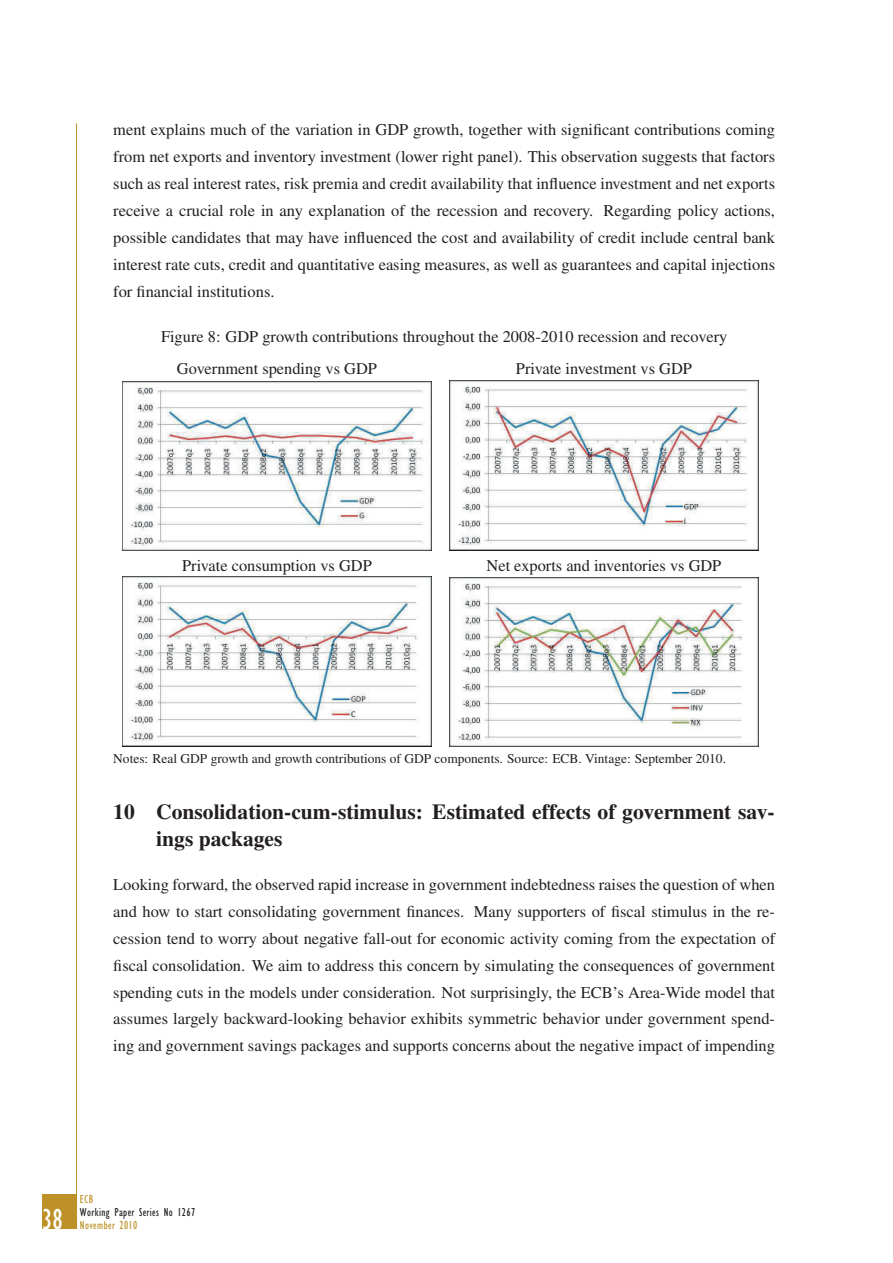
<style>
.page{position:relative;width:893px;height:1263px;background:#fff}
.page>*{position:absolute;margin:0;border:0;box-sizing:border-box;transform-origin:0 0}
.t1{font:condensed 30px "Gill Sans Myriad";color:#fff;scale:.95 1}
.t2{font:500 21.45px/26.8px "Nimbus Rom No 9 L";color:#231f20}
.t3{font:16.5px/26.8px "Nimbus Rom No 9 L";color:#231f20;text-align:justify}
.t4{font:16.35px/32px "Nimbus Rom No 9 L";color:#231f20}
.t5{font:13.5px "Nimbus Rom No 9 L";color:#231f20}
.t6{font:condensed 12px "Gill Sans Myriad";letter-spacing:.035em;color:#231f20;scale:.95 1}
.t7{font:condensed 12px "Gill Sans Myriad";letter-spacing:.035em;color:#bd9128;scale:.95 1}
</style>
<div class="page">
<div style="left:43px;top:1195px;width:34px;height:34px;background:#bd9128"></div>
<hr style="left:76px;top:123px;width:1px;height:1106px;background:#bd9128">
<img style="left:122px;top:382px;width:309px;height:168px">
<img style="left:450px;top:380px;width:308px;height:170px">
<img style="left:122px;top:577px;width:309px;height:170px">
<img style="left:450px;top:578px;width:308px;height:169px">
<p class="t3" style="left:113px;top:118px;width:663px">ment explains much of the variation in GDP growth, together with significant contributions coming from net exports and inventory investment (lower right panel). This observation suggests that factors such as real interest rates, risk premia and credit availability that influence investment and net exports receive a crucial role in any explanation of the recession and recovery. Regarding policy actions, possible candidates that may have influenced the cost and availability of credit include central bank interest rate cuts, credit and quantitative easing measures, as well as guarantees and capital injections for financial institutions.</p>
<p class="t4" style="left:177px;top:322px;width:552px;text-indent:-16px">Figure 8: GDP growth contributions throughout the 2008-2010 recession and recovery<br>Government spending vs GDP</p>
<p class="t4" style="left:516px;top:354px;width:178px">Private investment vs GDP</p>
<p class="t4" style="left:182px;top:550px;width:191px">Private consumption vs GDP</p>
<p class="t4" style="left:487px;top:550px;width:236px">Net exports and inventories vs GDP</p>
<p class="t5" style="left:113px;top:754px;width:614px">Notes: Real GDP growth and growth contributions of GDP components. Source: ECB. Vintage: September 2010.</p>
<h2 class="t2" style="left:156px;top:800px;width:620px;text-indent:-43px">10 Consolidation-cum-stimulus: Estimated effects of government sav&shy;ings packages</h2>
<p class="t3" style="left:113px;top:872px;width:663px">Looking forward, the observed rapid increase in government indebtedness raises the question of when and how to start consolidating government finances. Many supporters of fiscal stimulus in the re&shy;cession tend to worry about negative fall-out for economic activity coming from the expectation of fiscal consolidation. We aim to address this concern by simulating the consequences of government spending cuts in the models under consideration. Not surprisingly, the ECB’s Area-Wide model that assumes largely backward-looking behavior exhibits symmetric behavior under government spend&shy;ing and government savings packages and supports concerns about the negative impact of impending</p>
<h1 class="t1" style="left:42px;top:1209px;width:23px">38</h1>
<p class="t7" style="left:80px;top:1195px;width:15px">ECB</p>
<p class="t6" style="left:80px;top:1208px;width:123px">Working Paper Series No 1267</p>
<p class="t7" style="left:80px;top:1221px;width:62px">November 2010</p>
</div>
